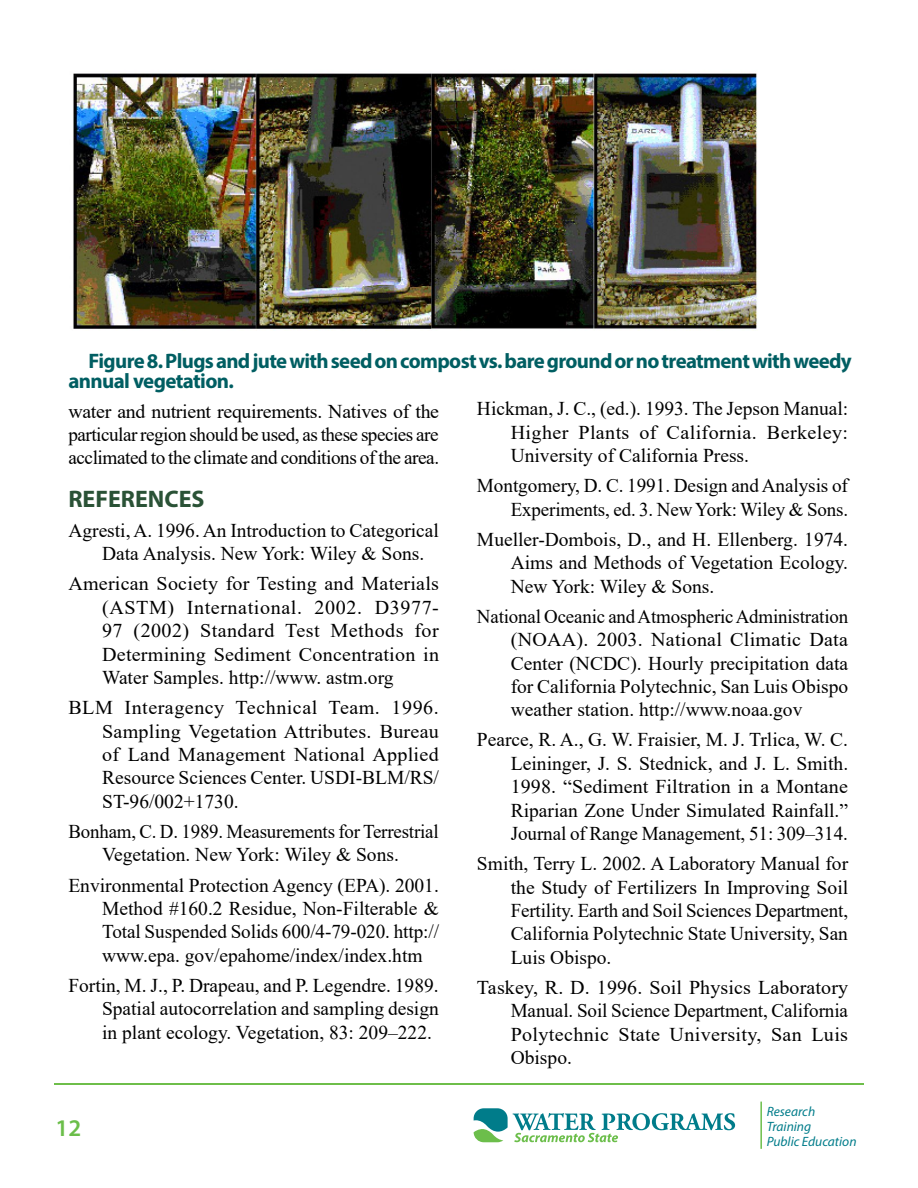
<style>
.page{position:relative;width:918px;height:1188px;background:#fff}
.page>*{position:absolute;margin:0;border:0;box-sizing:border-box;transform-origin:0 0}
.subhead_h2_no_shade{font:700 24px "Myriad Pro";color:#2a5236}
.t1{font:600 24px "Myriad Pro";color:#6bbe4a}
.basic_p{font:700 21px/19.5px "Myriad Pro";letter-spacing:-.03em;color:#005e62}
.basic_p-2{font:19.5px/23.4px "Times New Roman";color:#000;text-align:justify}
.t2{font:italic 13.5px/15px "Myriad Pro";color:#007c8a}
</style>
<div class="page">
<hr style="left:760px;top:1102px;width:2px;height:47px;background:#6cbe4b">
<svg style="left:474px;top:1108px;width:261px;height:34px"></svg>
<hr style="left:54px;top:1084px;width:810px;height:1px;background:#6ebe4a">
<img style="left:73px;top:73px;width:685px;height:257px">
<p class="basic_p" style="left:68px;top:350px;width:785px;text-indent:20px">Figure 8. Plugs and jute with seed on compost vs. bare ground or no treatment with weedy annual vegetation.</p>
<p class="basic_p-2" style="left:68px;top:399px;width:372px">water and nutrient requirements. Natives of the particular region should be used, as these species are acclimated to the climate and conditions of the area.</p>
<h2 class="subhead_h2_no_shade" style="left:68px;top:483px;width:138px">REFERENCES</h2>
<p class="basic_p-2" style="left:102px;top:518px;width:338px;text-indent:-34px">Agresti, A. 1996. An Introduction to Categorical<br>Data Analysis. New York: Wiley &amp; Sons.</p>
<p class="basic_p-2" style="left:102px;top:572px;width:338px;text-indent:-34px">American Society for Testing and Materials (ASTM) International. 2002. D3977- 97 (2002) Standard Test Methods for Determining Sediment Concentration in Water Samples. http://www. astm.org</p>
<p class="basic_p-2" style="left:102px;top:695px;width:338px;text-indent:-34px">BLM Interagency Technical Team. 1996.<br>Sampling Vegetation Attributes. Bureau of Land Management National Applied Resource Sciences Center. USDI-BLM/RS/ ST-96/002+1730.</p>
<p class="basic_p-2" style="left:68px;top:819px;width:372px;text-align:center">Bonham, C. D. 1989. Measurements for Terrestrial<br>Vegetation. New York: Wiley &amp; Sons.</p>
<p class="basic_p-2" style="left:102px;top:873px;width:338px;text-indent:-34px">Environmental Protection Agency (EPA). 2001.<br>Method #160.2 Residue, Non-Filterable &amp; Total Suspended Solids 600/4-79-020. http:// www.epa. gov/epahome/index/index.htm</p>
<p class="basic_p-2" style="left:102px;top:973px;width:338px;text-indent:-34px">Fortin, M. J., P. Drapeau, and P. Legendre. 1989.<br>Spatial autocorrelation and sampling design in plant ecology. Vegetation, 83: 209–222.</p>
<p class="basic_p-2" style="left:511px;top:396px;width:339px;text-indent:-34px">Hickman, J. C., (ed.). 1993. The Jepson Manual:<br>Higher Plants of California. Berkeley:<br>University of California Press.</p>
<p class="basic_p-2" style="left:477px;top:473px;width:373px;text-align:right">Montgomery, D. C. 1991. Design and Analysis of<br>Experiments, ed. 3. New York: Wiley &amp; Sons.</p>
<p class="basic_p-2" style="left:511px;top:527px;width:339px;text-indent:-34px">Mueller-Dombois, D., and H. Ellenberg. 1974.<br>Aims and Methods of Vegetation Ecology.<br>New York: Wiley &amp; Sons.</p>
<p class="basic_p-2" style="left:511px;top:604px;width:339px;text-indent:-34px">National Oceanic and Atmospheric Administration (NOAA). 2003. National Climatic Data Center (NCDC). Hourly precipitation data for California Polytechnic, San Luis Obispo weather station. http://www.noaa.gov</p>
<p class="basic_p-2" style="left:511px;top:728px;width:339px;text-indent:-34px">Pearce, R. A., G. W. Fraisier, M. J. Trlica, W. C.<br>Leininger, J. S. Stednick, and J. L. Smith.<br>1998. “Sediment Filtration in a Montane Riparian Zone Under Simulated Rainfall.” Journal of Range Management, 51: 309–314.</p>
<p class="basic_p-2" style="left:511px;top:851px;width:339px;text-indent:-34px">Smith, Terry L. 2002. A Laboratory Manual for the Study of Fertilizers In Improving Soil Fertility. Earth and Soil Sciences Department, California Polytechnic State University, San Luis Obispo.</p>
<p class="basic_p-2" style="left:511px;top:975px;width:339px;text-indent:-34px">Taskey, R. D. 1996. Soil Physics Laboratory Manual. Soil Science Department, California Polytechnic State University, San Luis Obispo.</p>
<p class="t1" style="left:56px;top:1112px;width:27px">12</p>
<p class="t2" style="left:767px;top:1104px;width:91px">Research<br>Training<br>Public Education</p>
</div>
